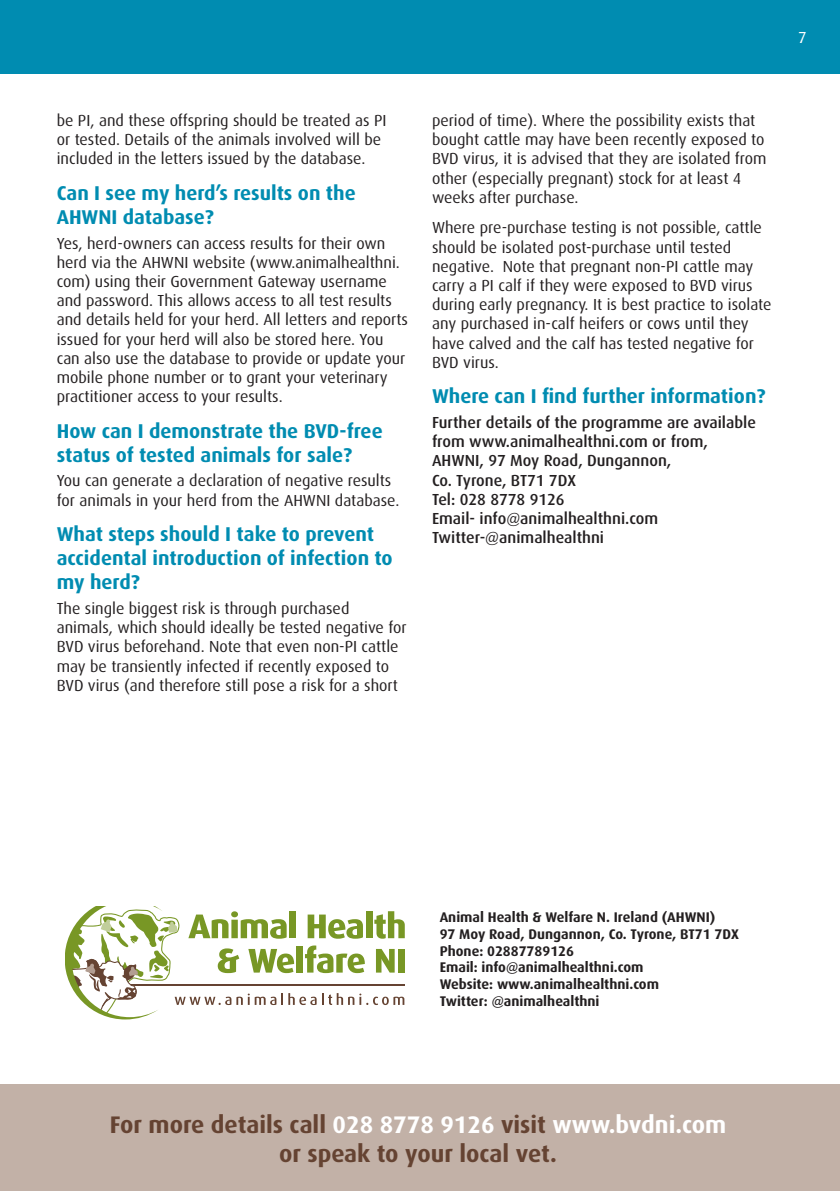
<style>
.page{position:relative;width:840px;height:1191px;background:#fff}
.page>*{position:absolute;margin:0;border:0;box-sizing:border-box;transform-origin:0 0}
.t1{font:700 24px/28.8px "Dax";color:#654332;text-align:center}
.t2{font:700 20px/24px "Dax";color:#008cb1}
.t3{font:16px/19.2px "Dax";color:#231f20}
.t4{font:500 16px/19.2px "Dax";color:#231f20}
.t5{font:16px "Dax";color:#fff}
.t6{font:700 14px/16.8px "Dax";color:#231f20}
.s1{color:#fff}
</style>
<div class="page">
<div style="left:0;top:0;width:839px;height:74px;background:#008cb1"></div>
<svg style="left:65px;top:906px;width:339px;height:113px"></svg>
<div style="left:397px;top:949px;width:7px;height:23px;background:#789725"></div>
<div style="left:0;top:1084px;width:839px;height:107px;background:#c2b1a7"></div>
<p class="t3" style="left:57px;top:112px;width:331px">be PI, and these offspring should be treated as PI or tested. Details of the animals involved will be included in the letters issued by the database.</p>
<p class="t2" style="left:57px;top:182px;width:300px">Can I see my herd’s results on the<br>AHWNI database?</p>
<p class="t3" style="left:57px;top:234px;width:352px">Yes, herd-owners can access results for their own herd via the AHWNI website (www.animalhealthni. com) using their Government Gateway username and password. This allows access to all test results and details held for your herd. All letters and reports issued for your herd will also be stored here. You can also use the database to provide or update your mobile phone number or to grant your veterinary practitioner access to your results.</p>
<p class="t2" style="left:57px;top:420px;width:327px">How can I demonstrate the BVD-free status of tested animals for sale?</p>
<p class="t3" style="left:57px;top:472px;width:344px">You can generate a declaration of negative results for animals in your herd from the AHWNI database.</p>
<p class="t2" style="left:57px;top:523px;width:337px">What steps should I take to prevent accidental introduction of infection to my herd?</p>
<p class="t3" style="left:57px;top:600px;width:351px">The single biggest risk is through purchased animals, which should ideally be tested negative for BVD virus beforehand. Note that even non-PI cattle may be transiently infected if recently exposed to BVD virus (and therefore still pose a risk for a short</p>
<p class="t3" style="left:432px;top:112px;width:336px">period of time). Where the possibility exists that bought cattle may have been recently exposed to BVD virus, it is advised that they are isolated from other (especially pregnant) stock for at least 4 weeks after purchase.</p>
<p class="t3" style="left:432px;top:219px;width:341px">Where pre-purchase testing is not possible, cattle should be isolated post-purchase until tested negative. Note that pregnant non-PI cattle may carry a PI calf if they were exposed to BVD virus during early pregnancy. It is best practice to isolate any purchased in-calf heifers or cows until they have calved and the calf has tested negative for BVD virus.</p>
<p class="t2" style="left:432px;top:385px;width:335px">Where can I find further information?</p>
<p class="t4" style="left:432px;top:414px;width:325px">Further details of the programme are available from www.animalhealthni.com or from,<br>AHWNI, 97 Moy Road, Dungannon,<br>Co. Tyrone, BT71 7DX<br>Tel: 028 8778 9126<br>Email- info@animalhealthni.com<br>Twitter-@animalhealthni</p>
<p class="t5" style="left:797px;top:30px;width:10px">7</p>
<p class="t6" style="left:439px;top:909px;width:300px">Animal Health &amp; Welfare N. Ireland (AHWNI)<br>97 Moy Road, Dungannon, Co. Tyrone, BT71 7DX Phone: 02887789126<br>Email: info@animalhealthni.com<br>Website: www.animalhealthni.com<br>Twitter: @animalhealthni</p>
<h1 class="t1" style="left:110px;top:1111px;width:617px">For more details call <span class="s1">028 8778 9126</span> visit <span class="s1">www.bvdni.com </span>or speak to your local vet.</h1>
</div>
